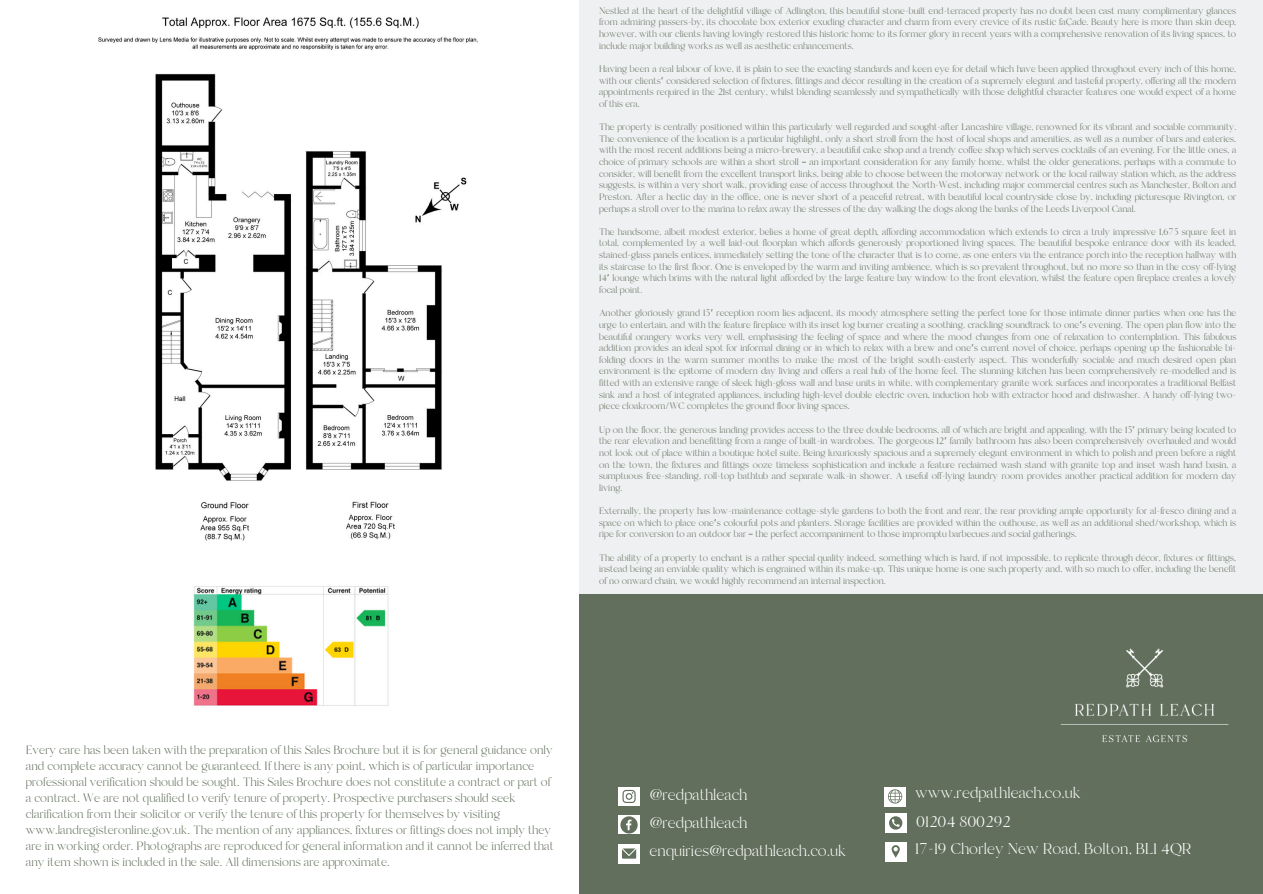
<style>
.page{position:relative;width:1263px;height:894px;background:#fff}
.page>*{position:absolute;margin:0;border:0;box-sizing:border-box;transform-origin:0 0}
.t1{font:15.6px "Branch";color:#fff}
.t2{font:12px/16px "Branch";color:#616f5c}
.t3{font:9.3px/11.7px "Branch";color:#616f5c;text-align:justify}
.s1{font-family:"Noto Sans Gurmukhi"}
</style>
<div class="page">
<div style="left:579px;top:593px;width:684px;height:300px;background:#616f5c"></div>
<div style="left:579px;top:0;width:684px;height:593px;background:#eff0f2"></div>
<img style="left:963px;top:593px;width:300px;height:150px">
<div style="left:884px;top:786px;width:22px;height:20px;background:#fff"></div>
<svg style="left:888px;top:789px;width:14px;height:14px"></svg>
<div style="left:618px;top:843px;width:22px;height:20px;background:#fff"></div>
<svg style="left:622px;top:848px;width:14px;height:10px"></svg>
<div style="left:885px;top:841px;width:21px;height:19px;background:#fff"></div>
<svg style="left:892px;top:845px;width:7px;height:12px"></svg>
<div style="left:885px;top:813px;width:21px;height:19px;background:#fff"></div>
<svg style="left:889px;top:816px;width:13px;height:13px"></svg>
<div style="left:618px;top:815px;width:22px;height:19px;background:#fff"></div>
<svg style="left:620px;top:816px;width:17px;height:17px"></svg>
<div style="left:618px;top:786px;width:22px;height:19px;background:#fff"></div>
<svg style="left:622px;top:789px;width:14px;height:13px"></svg>
<img style="left:98px;top:17px;width:380px;height:524px">
<img style="left:193px;top:586px;width:196px;height:120px">
<p class="t3" style="left:599px;top:5px;width:639px">Nestled at the heart of the delightful village of Adlington, this beautiful stone-built end-terraced property has no doubt been cast many complimentary glances from admiring passers-by, its chocolate box exterior exuding character and charm from every crevice of its rustic façade. Beauty here is more than skin deep, however, with our clients having lovingly restored this historic home to its former glory in recent years with a comprehensive renovation of its living spaces, to include major building works as well as aesthetic enhancements.</p>
<p class="t3" style="left:599px;top:63px;width:639px">Having been a real labour of love, it is plain to see the exacting standards and keen eye for detail which have been applied throughout every inch of this home, with our clients<span class="s1">’</span> considered selection of fixtures, fittings and décor resulting in the creation of a supremely elegant and tasteful property, offering all the modern appointments required in the 21st century, whilst blending seamlessly and sympathetically with those delightful character features one would expect of a home of this era.</p>
<p class="t3" style="left:599px;top:121px;width:639px">The property is centrally positioned within this particularly well regarded and sought-after Lancashire village, renowned for its vibrant and sociable community.<br>The convenience of the location is a particular highlight, only a short stroll from the host of local shops and amenities, as well as a number of bars and eateries, with the most recent additions being a micro-brewery, a beautiful cake shop and a trendy coffee shop which serves cocktails of an evening. For the little ones, a choice of primary schools are within a short stroll <span class="s1">–</span> an important consideration for any family home, whilst the older generations, perhaps with a commute to consider, will benefit from the excellent transport links, being able to choose between the motorway network or the local railway station which, as the address suggests, is within a very short walk, providing ease of access throughout the North-West, including major commercial centres such as Manchester, Bolton and Preston. After a hectic day in the office, one is never short of a peaceful retreat, with beautiful local countryside close by, including picturesque Rivington, or perhaps a stroll over to the marina to relax away the stresses of the day walking the dogs along the banks of the Leeds Liverpool Canal.</p>
<p class="t3" style="left:599px;top:226px;width:639px">The handsome, albeit modest exterior, belies a home of great depth, affording accommodation which extends to circa a truly impressive 1,675 square feet in total, complemented by a well laid-out floorplan which affords generously proportioned living spaces. The beautiful bespoke entrance door with its leaded, stained-glass panels entices, immediately setting the tone of the character that is to come, as one enters via the entrance porch into the reception hallway with its staircase to the first floor. One is enveloped by the warm and inviting ambience, which is so prevalent throughout, but no more so than in the cosy off-lying 14<span class="s1">’</span> lounge which brims with the natural light afforded by the large feature bay window to the front elevation, whilst the feature open fireplace creates a lovely focal point.</p>
<p class="t3" style="left:599px;top:307px;width:639px">Another gloriously grand 15<span class="s1">’</span> reception room lies adjacent, its moody atmosphere setting the perfect tone for those intimate dinner parties when one has the urge to entertain, and with the feature fireplace with its inset log burner creating a soothing, crackling soundtrack to one<span class="s1">’</span>s evening. The open plan flow into the beautiful orangery works very well, emphasising the feeling of space and where the mood changes from one of relaxation to contemplation. This fabulous addition provides an ideal spot for informal dining or in which to relax with a brew and one<span class="s1">’</span>s current novel of choice, perhaps opening up the fashionable bi&shy;folding doors in the warm summer months to make the most of the bright south-easterly aspect. This wonderfully sociable and much desired open plan environment is the epitome of modern day living and offers a real hub of the home feel. The stunning kitchen has been comprehensively re-modelled and is fitted with an extensive range of sleek high-gloss wall and base units in white, with complementary granite work surfaces and incorporates a traditional Belfast sink and a host of integrated appliances, including high-level double electric oven, induction hob with extractor hood and dishwasher. A handy off-lying two&shy;piece cloakroom/WC completes the ground floor living spaces.</p>
<p class="t3" style="left:599px;top:423px;width:639px">Up on the floor, the generous landing provides access to the three double bedrooms, all of which are bright and appealing, with the 15<span class="s1">’</span> primary being located to the rear elevation and benefitting from a range of built-in wardrobes. The gorgeous 12<span class="s1">’</span> family bathroom has also been comprehensively overhauled and would not look out of place within a boutique hotel suite. Being luxuriously spacious and a supremely elegant environment in which to polish and preen before a night on the town, the fixtures and fittings ooze timeless sophistication and include a feature reclaimed wash stand with granite top and inset wash hand basin, a sumptuous free-standing, roll-top bathtub and separate walk-in shower. A useful off-lying laundry room provides another practical addition for modern day living.</p>
<p class="t3" style="left:599px;top:505px;width:639px">Externally, the property has low-maintenance cottage-style gardens to both the front and rear, the rear providing ample opportunity for al-fresco dining and a space on which to place one<span class="s1">’</span>s colourful pots and planters. Storage facilities are provided within the outhouse, as well as an additional shed/workshop, which is ripe for conversion to an outdoor bar <span class="s1">–</span> the perfect accompaniment to those impromptu barbecues and social gatherings.</p>
<p class="t3" style="left:599px;top:551px;width:639px">The ability of a property to enchant is a rather special quality indeed, something which is hard, if not impossible, to replicate through décor, fixtures or fittings, instead being an enviable quality which is engrained within its make-up. This unique home is one such property and, with so much to offer, including the benefit of no onward chain, we would highly recommend an internal inspection.</p>
<p class="t2" style="left:26px;top:742px;width:529px">Every care has been taken with the preparation of this Sales Brochure but it is for general guidance only and complete accuracy cannot be guaranteed. If there is any point, which is of particular importance professional verification should be sought. This Sales Brochure does not constitute a contract or part of a contract. We are not qualified to verify tenure of property. Prospective purchasers should seek clarification from their solicitor or verify the tenure of this property for themselves by visiting www.landregisteronline.gov.uk. The mention of any appliances, fixtures or fittings does not imply they are in working order. Photographs are reproduced for general information and it cannot be inferred that any item shown is included in the sale. All dimensions are approximate.</p>
<p class="t1" style="left:649px;top:783px;width:99px">@redpathleach</p>
<p class="t1" style="left:915px;top:782px;width:167px">www.redpathleach.co.uk</p>
<p class="t1" style="left:915px;top:838px;width:278px">17-19 Chorley New Road, Bolton, BL1 4QR</p>
<p class="t1" style="left:916px;top:811px;width:96px">01204 800292</p>
<h2 class="t1" style="left:649px;top:812px;width:99px">@redpathleach</h2>
<h2 class="t1" style="left:649px;top:840px;width:198px">enquiries@redpathleach.co.uk</h2>
</div>
